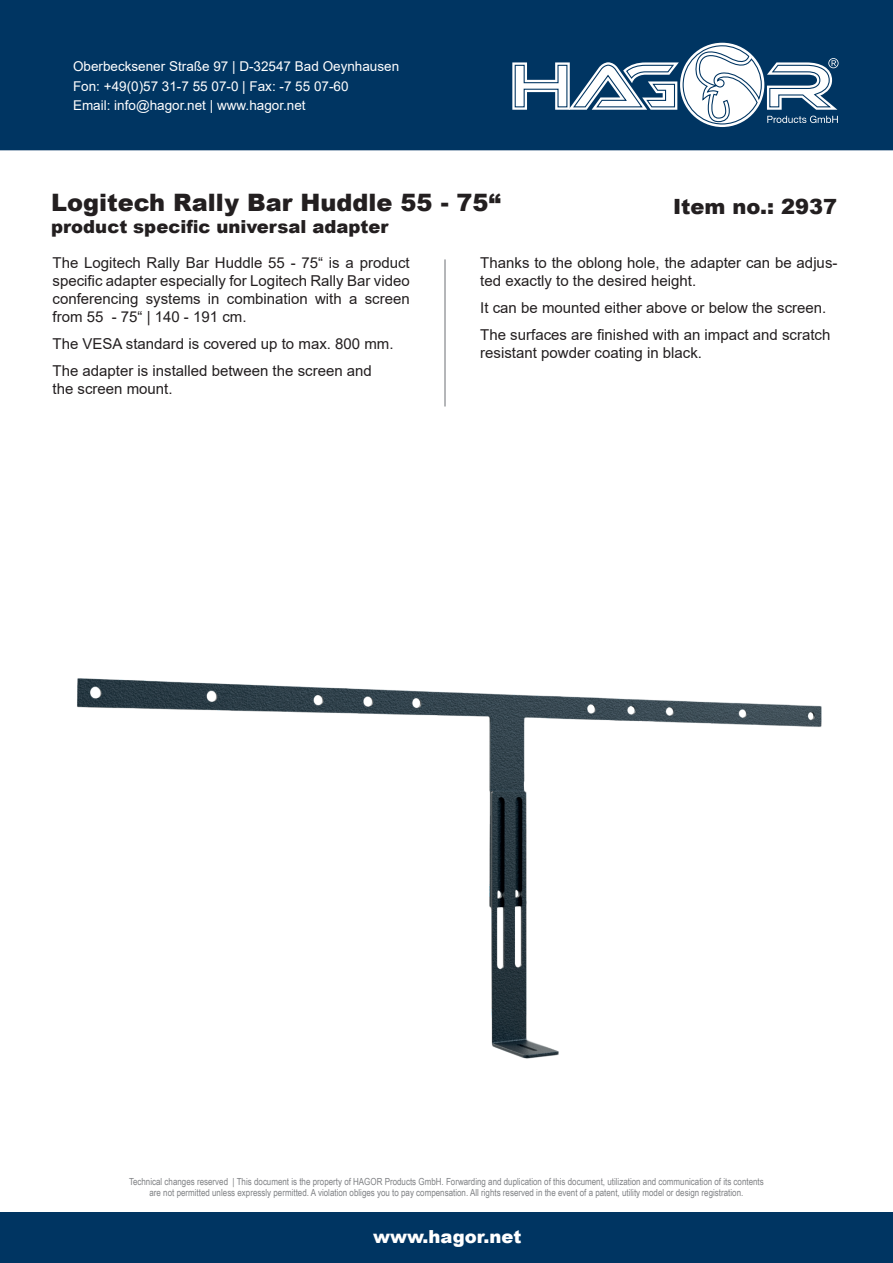
<style>
.page{position:relative;width:893px;height:1263px;background:#fff}
.page>*{position:absolute;margin:0;border:0;box-sizing:border-box;transform-origin:0 0}
.t1{font:900 24px "Arial";color:#231f20}
.t2{font:900 21px "Arial";color:#231f20}
.t3{font:900 18px "Arial";color:#231f20}
.t4{font:900 18px "Arial";color:#fff}
.t5{font:15px/18px "Arial";color:#231f20}
.t6{font:13.5px/19.5px "Arial";color:#fff}
.t7{font:9.75px/10.5px "Arial Narrow";color:#808285;text-align:center}
</style>
<div class="page">
<hr style="left:444px;top:259px;width:2px;height:147px;background:#9d9fa2">
<div style="left:0;top:1213px;width:893px;height:50px;background:#003562"></div>
<div style="left:0;top:0;width:893px;height:150px;background:#003562"></div>
<svg style="left:502px;top:39px;width:358px;height:93px"></svg>
<img style="left:77px;top:678px;width:745px;height:381px">
<p class="t6" style="left:73px;top:57px;width:328px">Oberbecksener Straße 97 | D-32547 Bad Oeynhausen<br>Fon: +49(0)57 31-7 55 07-0 | Fax: -7 55 07-60<br>Email: info@hagor.net | www.hagor.net</p>
<h1 class="t1" style="left:51px;top:185px;width:451px">Logitech Rally Bar Huddle 55 - 75“</h1>
<p class="t3" style="left:51px;top:213px;width:339px">product specific universal adapter</p>
<h2 class="t2" style="left:673px;top:191px;width:166px">Item no.: 2937</h2>
<p class="t5" style="left:53px;top:254px;width:359px;text-align:justify">The Logitech Rally Bar Huddle 55 - 75“ is a product specific adapter especially for Logitech Rally Bar video conferencing systems in combination with a screen from 55 - 75“ | 140 - 191 cm.</p>
<p class="t5" style="left:53px;top:330px;width:342px;line-height:27px">The VESA standard is covered up to max. 800 mm.<br>The adapter is installed between the screen and</p>
<p class="t5" style="left:53px;top:380px;width:122px">the screen mount.</p>
<p class="t5" style="left:480px;top:254px;width:359px">Thanks to the oblong hole, the adapter can be adjus&shy;ted exactly to the desired height.</p>
<p class="t5" style="left:480px;top:294px;width:352px;line-height:27px">It can be mounted either above or below the screen.<br>The surfaces are finished with an impact and scratch</p>
<p class="t5" style="left:480px;top:344px;width:223px">resistant powder coating in black.</p>
<p class="t7" style="left:129px;top:1176px;width:636px">Technical changes reserved | This document is the property of HAGOR Products GmbH. Forwarding and duplication of this document, utilization and communication of its contents are not permitted unless expressly permitted. A violation obliges you to pay compensation. All rights reserved in the event of a patent, utility model or design registration.</p>
<p class="t4" style="left:373px;top:1223px;width:150px">www.hagor.net</p>
</div>
